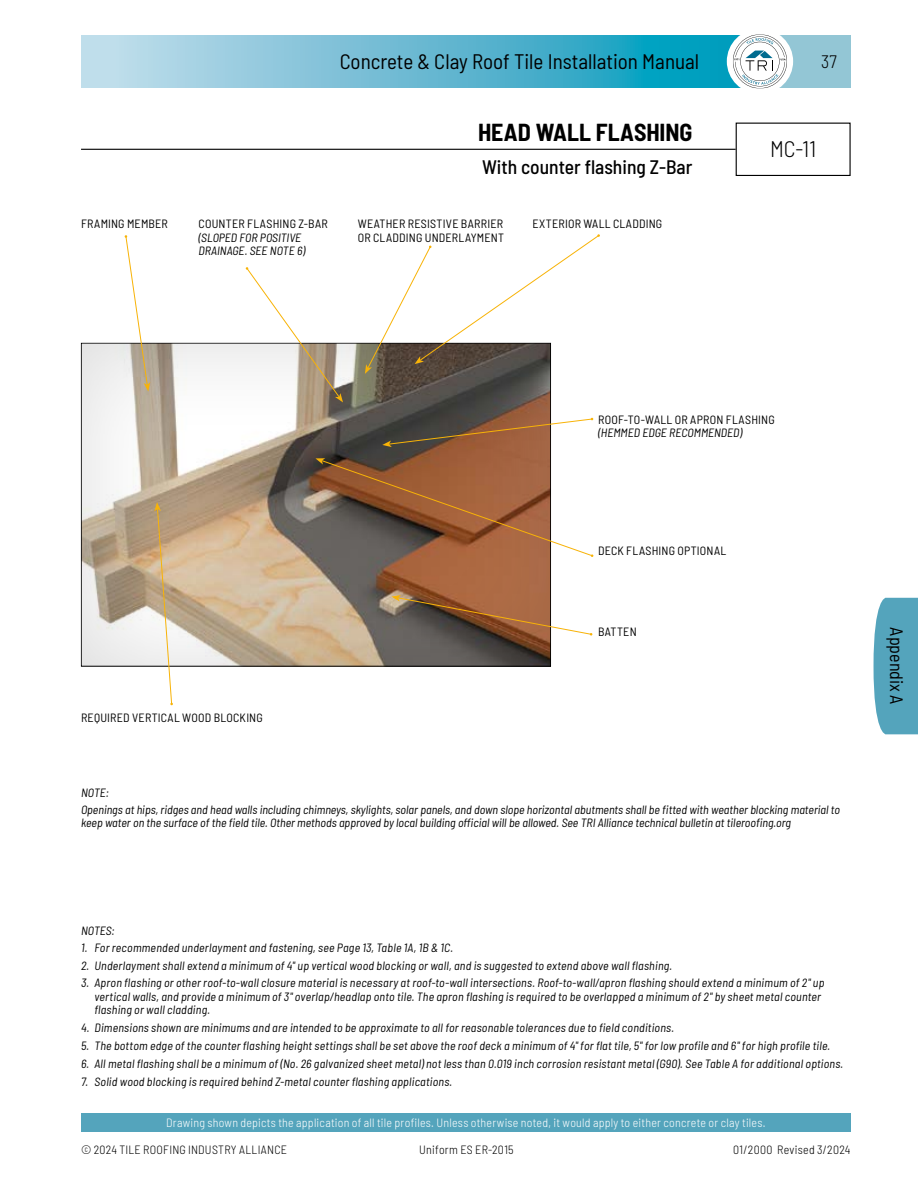
<style>
.page{position:relative;width:918px;height:1188px;background:#fff}
.page>*{position:absolute;margin:0;border:0;box-sizing:border-box;transform-origin:0 0}
.MC_Title{font:700 semi-condensed 24px "Barlow";letter-spacing:-.005em;color:#000}
.MC{font:300 semi-condensed 22.5px "Barlow";color:#000}
.t1{font:semi-condensed 21px "Barlow";color:#000}
.MC_Subtitle{font:500 semi-condensed 19.5px "Barlow";color:#000}
.t2{font:semi-condensed 18px "Barlow";color:#000}
.t3{font:300 semi-condensed 18px "Barlow";color:#000}
.NOTES_Table_Notes-blk-span_all{font:italic semi-condensed 12px/13.5px "Barlow";letter-spacing:.015em;color:#000}
.Illustration_Callouts{font:semi-condensed 12px/13.5px "Barlow";letter-spacing:.02em;color:#000}
.t4{font:300 semi-condensed 12px "Barlow";letter-spacing:.02em;color:#fff}
.t5{font:300 semi-condensed 12px "Barlow";letter-spacing:.025em;color:#000}
</style>
<div class="page">
<div style="left:79px;top:341px;width:472px;height:326px;background:#000;opacity:.15"></div>
<svg style="left:365px;top:234px;width:235px;height:140px"></svg>
<svg style="left:382px;top:418px;width:211px;height:29px"></svg>
<svg style="left:315px;top:458px;width:278px;height:99px;background:#9c735a"></svg>
<svg style="left:391px;top:595px;width:201px;height:41px"></svg>
<svg style="left:154px;top:502px;width:19px;height:203px"></svg>
<svg style="left:125px;top:235px;width:25px;height:157px"></svg>
<svg style="left:246px;top:267px;width:97px;height:135px"></svg>
<div style="left:81px;top:1113px;width:770px;height:19px;background:#54a4bc"></div>
<div style="left:760px;top:35px;width:91px;height:53px;background:#93c6d5"></div>
<svg style="left:81px;top:35px;width:652px;height:53px;background:#66bbd3"></svg>
<div style="left:727px;top:29px;width:66px;height:65px;background:#fff;border-radius:50%"></div>
<svg style="left:733px;top:34px;width:54px;height:55px"></svg>
<div style="left:874px;top:598px;width:44px;height:136px;background:#54a4bc"></div>
<hr style="left:81px;top:149px;width:655px;height:1px;background:#000">
<div style="left:736px;top:123px;width:115px;height:53px;border:1px solid #000"></div>
<h3 class="t1" style="left:340px;top:46px;width:361px">Concrete &amp; Clay Roof Tile Installation Manual</h3>
<h3 class="t3" style="left:821px;top:48px;width:17px">37</h3>
<p class="MC_Title" style="left:478px;top:115px;width:216px">HEAD WALL FLASHING</p>
<p class="MC_Subtitle" style="left:482px;top:153px;width:212px">With counter flashing Z-Bar</p>
<p class="Illustration_Callouts" style="left:81px;top:216px;width:88px">FRAMING MEMBER</p>
<p class="Illustration_Callouts" style="left:358px;top:216px;width:148px">WEATHER RESISTIVE BARRIER<br>OR CLADDING UNDERLAYMENT</p>
<p class="Illustration_Callouts" style="left:198px;top:216px;width:131px">COUNTER FLASHING Z-BAR</p>
<p class="Illustration_Callouts" style="left:532px;top:216px;width:131px">EXTERIOR WALL CLADDING</p>
<p class="NOTES_Table_Notes-blk-span_all" style="left:198px;top:230px;width:108px">(SLOPED FOR POSITIVE<br>DRAINAGE. SEE NOTE 6)</p>
<p class="MC" style="left:770px;top:133px;width:48px">MC-11</p>
<p class="Illustration_Callouts" style="left:598px;top:412px;width:178px">ROOF-TO-WALL OR APRON FLASHING</p>
<p class="NOTES_Table_Notes-blk-span_all" style="left:598px;top:425px;width:146px">(HEMMED EDGE RECOMMENDED)</p>
<p class="Illustration_Callouts" style="left:598px;top:543px;width:130px">DECK FLASHING OPTIONAL</p>
<p class="Illustration_Callouts" style="left:81px;top:710px;width:183px">REQUIRED VERTICAL WOOD BLOCKING</p>
<p class="Illustration_Callouts" style="left:598px;top:624px;width:40px">BATTEN</p>
<p class="NOTES_Table_Notes-blk-span_all" style="left:81px;top:785px;width:30px">NOTE:</p>
<p class="NOTES_Table_Notes-blk-span_all" style="left:81px;top:802px;width:761px">Openings at hips, ridges and head walls including chimneys, skylights, solar panels, and down slope horizontal abutments shall be fitted with weather blocking material to keep water on the surface of the field tile. Other methods approved by local building official will be allowed. See TRI Alliance technical bulletin at tileroofing.org</p>
<h3 class="t2" style="left:910px;top:627px;width:79px;rotate:90deg">Appendix A</h3>
<p class="NOTES_Table_Notes-blk-span_all" style="left:81px;top:923px;width:35px">NOTES:</p>
<p class="NOTES_Table_Notes-blk-span_all" style="left:81px;top:940px;width:374px">1. For recommended underlayment and fastening, see Page 13, Table 1A, 1B &amp; 1C.</p>
<p class="NOTES_Table_Notes-blk-span_all" style="left:81px;top:958px;width:593px">2. Underlayment shall extend a minimum of 4" up vertical wood blocking or wall, and is suggested to extend above wall flashing.</p>
<p class="NOTES_Table_Notes-blk-span_all" style="left:94px;top:975px;width:731px;text-indent:-14px">3. Apron flashing or other roof-to-wall closure material is necessary at roof-to-wall intersections. Roof-to-wall/apron flashing should extend a minimum of 2" up vertical walls, and provide a minimum of 3" overlap/headlap onto tile. The apron flashing is required to be overlapped a minimum of 2" by sheet metal counter flashing or wall cladding.</p>
<p class="NOTES_Table_Notes-blk-span_all" style="left:81px;top:1020px;width:595px">4. Dimensions shown are minimums and are intended to be approximate to all for reasonable tolerances due to field conditions.</p>
<p class="NOTES_Table_Notes-blk-span_all" style="left:81px;top:1038px;width:751px">5. The bottom edge of the counter flashing height settings shall be set above the roof deck a minimum of 4" for flat tile, 5" for low profile and 6" for high profile tile.</p>
<p class="NOTES_Table_Notes-blk-span_all" style="left:81px;top:1056px;width:764px">6. All metal flashing shall be a minimum of (No. 26 galvanized sheet metal) not less than 0.019 inch corrosion resistant metal (G90). See Table A for additional options.</p>
<p class="NOTES_Table_Notes-blk-span_all" style="left:81px;top:1074px;width:373px">7. Solid wood blocking is required behind Z-metal counter flashing applications.</p>
<p class="t4" style="left:166px;top:1114px;width:601px">Drawing shown depicts the application of all tile profiles. Unless otherwise noted, it would apply to either concrete or clay tiles.</p>
<p class="t5" style="left:81px;top:1141px;width:208px">© 2024 TILE ROOFING INDUSTRY ALLIANCE</p>
<p class="t5" style="left:419px;top:1141px;width:96px">Uniform ES ER-2015</p>
<p class="t5" style="left:733px;top:1141px;width:119px">01/2000 Revised 3/2024</p>
</div>
